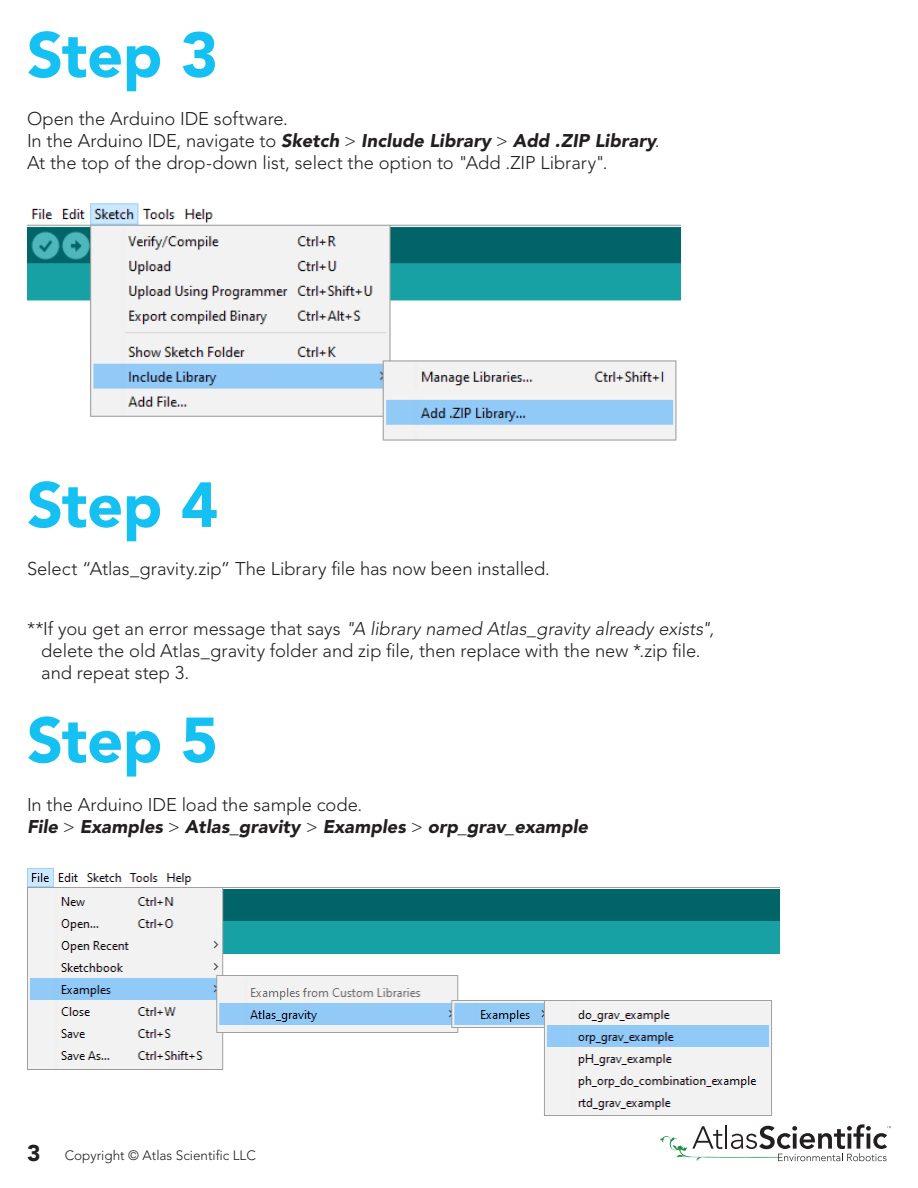
<style>
.page{position:relative;width:918px;height:1188px;background:#fff}
.page>*{position:absolute;margin:0;border:0;box-sizing:border-box;transform-origin:0 0}
.t1{font:900 63px "Avenir";letter-spacing:-.01em;color:#15c0f2}
.t2{font:300 18.3px "Avenir";letter-spacing:-.005em;color:#231f20}
.t3{font:italic 900 18.3px "Avenir";letter-spacing:.005em;color:#231f20}
.t4{font:italic 300 18.3px "Avenir";color:#231f20}
.t5{font:300 13.5px "Avenir";color:#231f20}
.s1{font-weight:300;font-style:normal}
.s2{font-style:normal}
.s3{font-weight:900;font-size:22.65px}
</style>
<div class="page">
<img style="left:27px;top:203px;width:654px;height:238px">
<img style="left:27px;top:868px;width:753px;height:272px">
<svg style="left:660px;top:1124px;width:231px;height:37px"></svg>
<p class="t1" style="left:27px;top:17px;width:193px">Step 3</p>
<p class="t2" style="left:27px;top:108px;width:263px">Open the Arduino IDE software.</p>
<p class="t3" style="left:27px;top:130px;width:634px"><span class="s1">In the Arduino IDE, navigate to</span> Sketch <span class="s1">&gt;</span> Include Library <span class="s1">&gt;</span> Add .ZIP Library<span class="s1">.</span></p>
<p class="t2" style="left:27px;top:152px;width:582px">At the top of the drop-down list, select the option to "Add .ZIP Library".</p>
<p class="t1" style="left:27px;top:467px;width:193px">Step 4</p>
<p class="t2" style="left:27px;top:558px;width:525px">Select “Atlas_gravity.zip” The Library file has now been installed.</p>
<p class="t4" style="left:27px;top:618px;width:689px"><span class="s2">**If you get an error message that says</span> "A library named Atlas_gravity already exists",</p>
<p class="t2" style="left:41px;top:640px;width:661px">delete the old Atlas_gravity folder and zip file, then replace with the new *.zip file.</p>
<p class="t2" style="left:41px;top:662px;width:149px">and repeat step 3.</p>
<p class="t1" style="left:27px;top:702px;width:193px">Step 5</p>
<p class="t2" style="left:27px;top:794px;width:337px">In the Arduino IDE load the sample code.</p>
<p class="t3" style="left:27px;top:815px;width:563px">File <span class="s1">&gt;</span> Examples <span class="s1">&gt;</span> Atlas_gravity <span class="s1">&gt;</span> Examples <span class="s1">&gt;</span> orp_grav_example</p>
<p class="t5" style="left:27px;top:1148px;width:230px"><span class="s3">3</span> Copyright © Atlas Scientific LLC</p>
</div>
